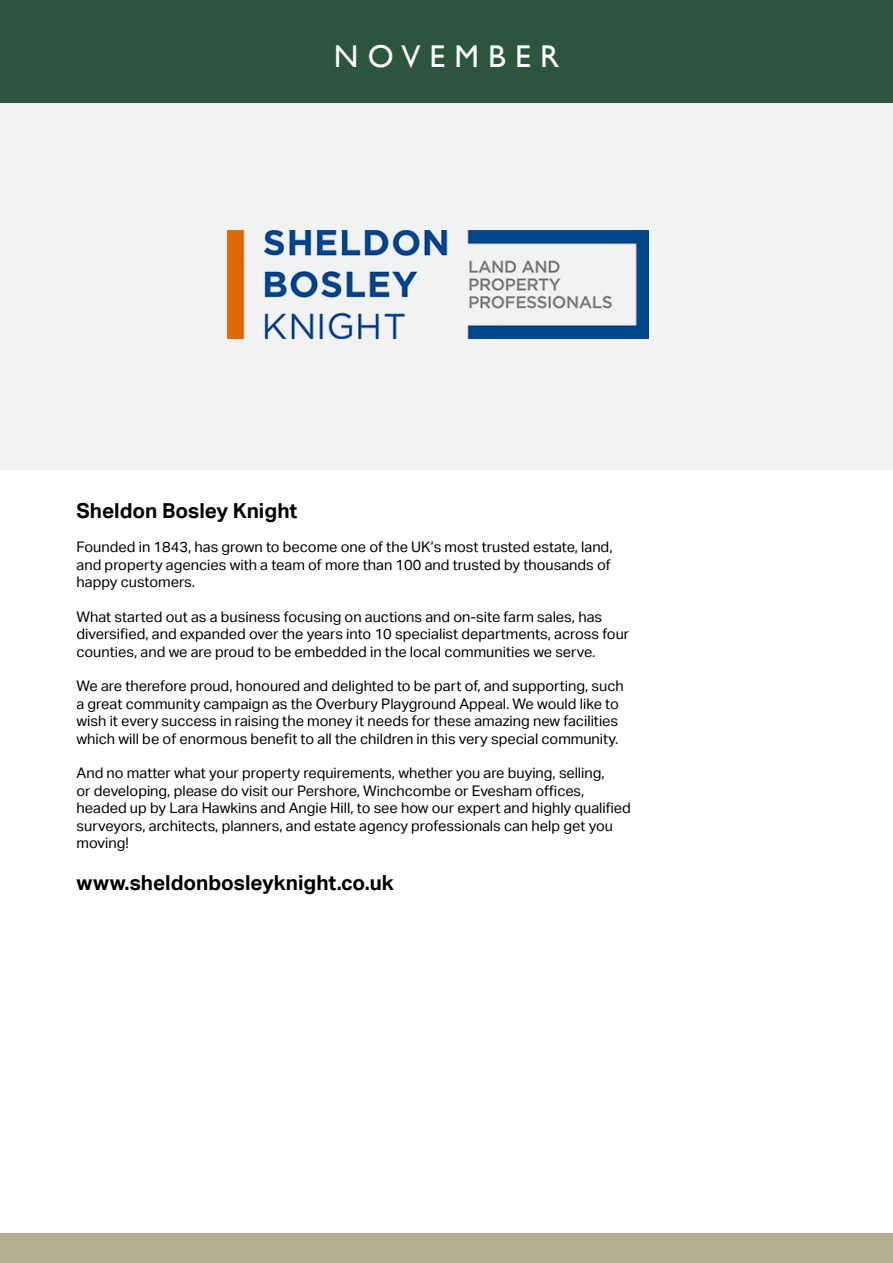
<style>
.page{position:relative;width:893px;height:1263px;background:#fff}
.page>*{position:absolute;margin:0;border:0;box-sizing:border-box;transform-origin:0 0}
.t1{font:31.5px "Gill Sans";letter-spacing:.29em;color:#fff}
.t2{font:700 20.7px "Aktiv Grotesk";color:#000}
.t3{font:14.55px/17.5px "Aktiv Grotesk";color:#000}
</style>
<div class="page">
<div style="left:0;top:102px;width:893px;height:368px;background:#f0f3f1"></div>
<div style="left:0;top:0;width:893px;height:102px;background:#2b553e"></div>
<div style="left:0;top:1233px;width:893px;height:30px;background:#b1ae91"></div>
<img style="left:226px;top:230px;width:422px;height:109px">
<h1 class="t1" style="left:334px;top:38px;width:227px">NOVEMBER</h1>
<h2 class="t2" style="left:77px;top:498px;width:222px">Sheldon Bosley Knight</h2>
<p class="t3" style="left:77px;top:538px;width:538px">Founded in 1843, has grown to become one of the UK’s most trusted estate, land, and property agencies with a team of more than 100 and trusted by thousands of happy customers.</p>
<p class="t3" style="left:77px;top:608px;width:554px">What started out as a business focusing on auctions and on-site farm sales, has diversified, and expanded over the years into 10 specialist departments, across four counties, and we are proud to be embedded in the local communities we serve.</p>
<p class="t3" style="left:77px;top:677px;width:549px">We are therefore proud, honoured and delighted to be part of, and supporting, such a great community campaign as the Overbury Playground Appeal. We would like to wish it every success in raising the money it needs for these amazing new facilities which will be of enormous benefit to all the children in this very special community.</p>
<p class="t3" style="left:77px;top:764px;width:556px">And no matter what your property requirements, whether you are buying, selling,<br>or developing, please do visit our Pershore, Winchcombe or Evesham offices, headed up by Lara Hawkins and Angie Hill, to see how our expert and highly qualified surveyors, architects, planners, and estate agency professionals can help get you moving!</p>
<h2 class="t2" style="left:77px;top:871px;width:319px">www.sheldonbosleyknight.co.uk</h2>
</div>
